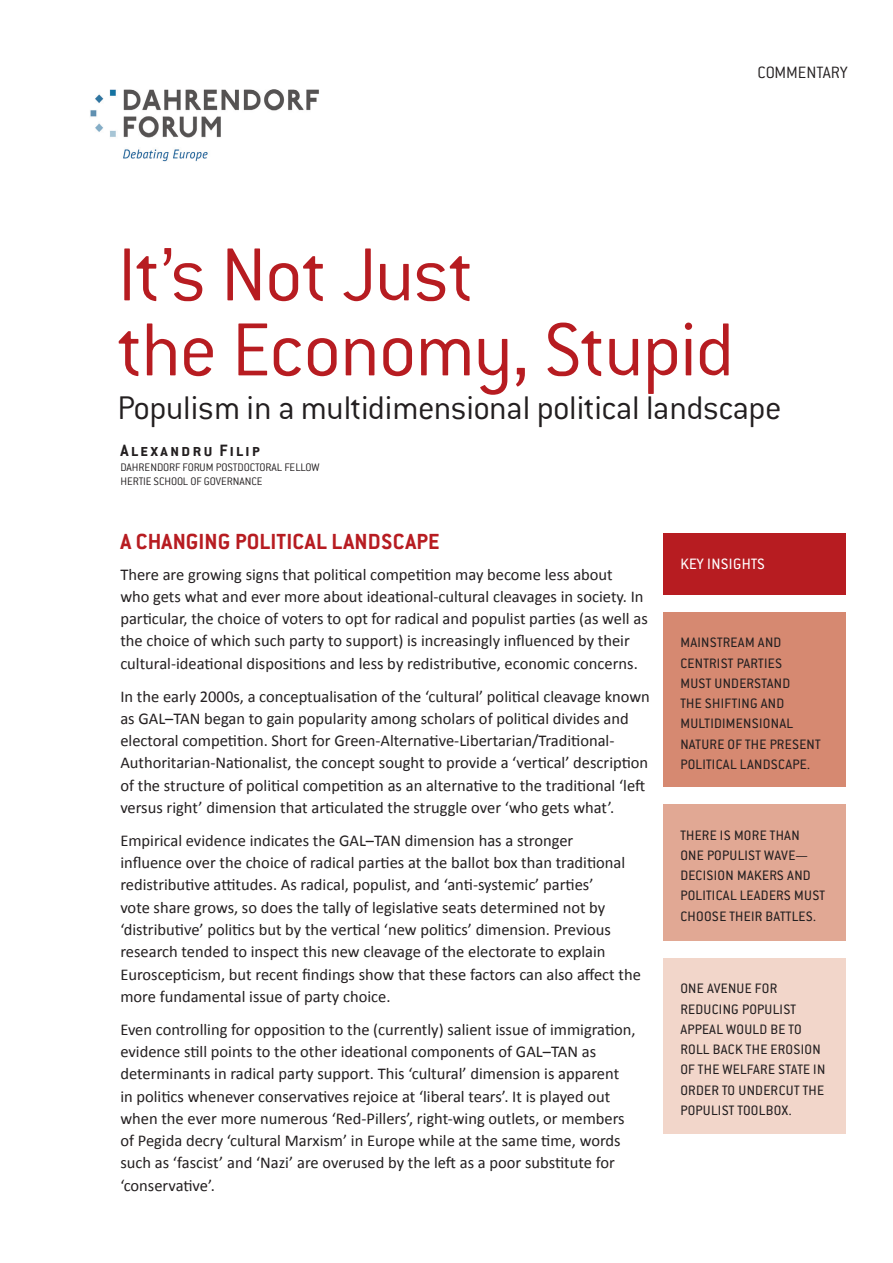
<style>
.page{position:relative;width:893px;height:1263px;background:#fff}
.page>*{position:absolute;margin:0;border:0;box-sizing:border-box;transform-origin:0 0}
.t1{font:300 82.5px/75px "Conduit ITC Std";letter-spacing:-.02em;color:#b71c21}
.t2{font:300 36px "Conduit ITC Std";letter-spacing:-.015em;color:#231f20}
.t3{font:700 24px "Conduit ITC Std";letter-spacing:.01em;color:#b71c21}
.t4{font:700 18px "Conduit ITC Std";letter-spacing:.1em;color:#231f20}
.t5{font:300 18px "Conduit ITC Std";color:#231f20}
.t6{font:16.5px/22.4px "Calibri";color:#231f20}
.t7{font:16.5px "Conduit ITC Std";letter-spacing:.02em;color:#fff}
.t8{font:15px/20.2px "Conduit ITC Std";letter-spacing:.02em;color:#231f20}
.t9{font:300 12px "Conduit ITC Std";color:#231f20}
</style>
<div class="page">
<img style="left:90px;top:89px;width:229px;height:73px">
<div style="left:663px;top:612px;width:183px;height:175px;background:#d68971"></div>
<div style="left:663px;top:534px;width:183px;height:61px;background:#b71c21"></div>
<div style="left:663px;top:805px;width:183px;height:136px;background:#e1a894"></div>
<div style="left:663px;top:958px;width:183px;height:176px;background:#f2d6ca"></div>
<p class="t5" style="left:758px;top:61px;width:92px">COMMENTARY</p>
<h1 class="t1" style="left:118px;top:235px;width:618px">IT’S NOT JUST<br>THE ECONOMY, STUPID</h1>
<h2 class="t2" style="left:118px;top:386px;width:665px">POPULISM IN A MULTIDIMENSIONAL POLITICAL LANDSCAPE</h2>
<p class="t4" style="left:120px;top:440px;width:141px">ALEXANDRU FILIP</p>
<p class="t9" style="left:120px;top:460px;width:26px">DAHRENDOR</p>
<p class="t9" style="left:175px;top:460px;width:53px">F FORUM POSTDO</p>
<p class="t9" style="left:250px;top:460px;width:12px">CTORA</p>
<p class="t9" style="left:277px;top:460px;width:44px">L FE LLOW</p>
<p class="t9" style="left:120px;top:474px;width:6px">HERTIE</p>
<p class="t9" style="left:154px;top:474px;width:75px">SCHOOL OF GOVERNAN</p>
<p class="t9" style="left:251px;top:474px;width:11px">CE</p>
<h3 class="t3" style="left:120px;top:527px;width:321px">A CHANGING POLITICAL LANDSCAPE</h3>
<p class="t6" style="left:120px;top:563px;width:529px">There are growing signs that political competition may become less about<br>who gets what and ever more about ideational-cultural cleavages in society. In particular, the choice of voters to opt for radical and populist parties (as well as the choice of which such party to support) is increasingly influenced by their cultural-ideational dispositions and less by redistributive, economic concerns.</p>
<p class="t6" style="left:120px;top:685px;width:531px">In the early 2000s, a conceptualisation of the ‘cultural’ political cleavage known as GAL–TAN began to gain popularity among scholars of political divides and electoral competition. Short for Green-Alternative-Libertarian/Traditional-Authoritarian-Nationalist, the concept sought to provide a ‘vertical’ description of the structure of political competition as an alternative to the traditional ‘left versus right’ dimension that articulated the struggle over ‘who gets what’.</p>
<p class="t6" style="left:120px;top:829px;width:522px">Empirical evidence indicates the GAL–TAN dimension has a stronger<br>influence over the choice of radical parties at the ballot box than traditional redistributive attitudes. As radical, populist, and ‘anti-systemic’ parties’<br>vote share grows, so does the tally of legislative seats determined not by ‘distributive’ politics but by the vertical ‘new politics’ dimension. Previous research tended to inspect this new cleavage of the electorate to explain Euroscepticism, but recent findings show that these factors can also affect the more fundamental issue of party choice.</p>
<p class="t6" style="left:120px;top:1018px;width:517px">Even controlling for opposition to the (currently) salient issue of immigration, evidence still points to the other ideational components of GAL–TAN as determinants in radical party support. This ‘cultural’ dimension is apparent in politics whenever conservatives rejoice at ‘liberal tears’. It is played out when the ever more numerous ‘Red-Pillers’, right-wing outlets, or members of Pegida decry ‘cultural Marxism’ in Europe while at the same time, words such as ‘fascist’ and ‘Nazi’ are overused by the left as a poor substitute for ‘conservative’.</p>
<p class="t7" style="left:680px;top:554px;width:86px">KEY INSIGHTS</p>
<p class="t8" style="left:680px;top:632px;width:142px">MAINSTREAM AND<br>CENTRIST PARTIES<br>MUST UNDERSTAND<br>THE SHIFTING AND<br>MULTIDIMENSIONAL<br>NATURE OF THE PRESENT<br>POLITICAL LANDSCAPE.</p>
<p class="t8" style="left:680px;top:824px;width:146px">THERE IS MORE THAN<br>ONE POPULIST WAVE—<br>DECISION MAKERS AND<br>POLITICAL LEADERS MUST<br>CHOOSE THEIR BATTLES.</p>
<p class="t8" style="left:680px;top:978px;width:146px">ONE AVENUE FOR<br>REDUCING POPULIST<br>APPEAL WOULD BE TO<br>ROLL BACK THE EROSION<br>OF THE WELFARE STATE IN<br>ORDER TO UNDERCUT THE<br>POPULIST TOOLBOX.</p>
</div>
